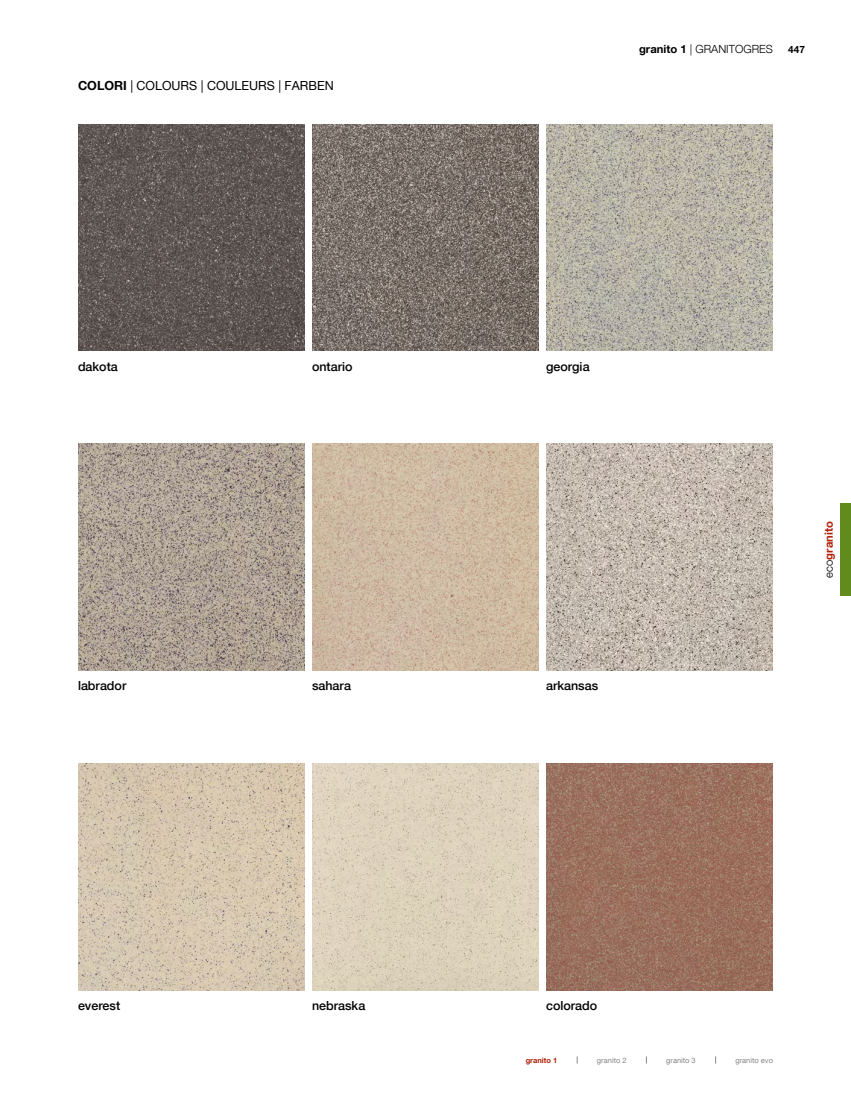
<style>
.page{position:relative;width:851px;height:1099px;background:#fff}
.page>*{position:absolute;margin:0;border:0;box-sizing:border-box;transform-origin:0 0}
.t1{font:500 12.5px "Helvetica Neue LT Com";color:#000}
.t2{font:12.5px "Helvetica Neue LT Com";color:#000}
.t3{font:300 11.25px "Helvetica Neue LT Com";color:#000}
.t4{font:700 11.25px "Helvetica Neue LT Com";color:#b12009}
.t5{font:700 10px "Helvetica Neue LT Com";color:#000}
.t6{font:7.5px "Helvetica Neue LT Com";color:#878787}
.t7{font:700 7.5px "Helvetica Neue LT Com";color:#b12009}
.s1{font-weight:700}
.s2{font-weight:300;color:#000}
</style>
<div class="page">
<img style="left:312px;top:124px;width:227px;height:227px">
<img style="left:546px;top:124px;width:226px;height:227px">
<img style="left:312px;top:444px;width:227px;height:227px">
<img style="left:312px;top:764px;width:227px;height:226px">
<img style="left:546px;top:444px;width:226px;height:227px">
<img style="left:546px;top:764px;width:226px;height:226px">
<img style="left:78px;top:124px;width:227px;height:227px">
<img style="left:78px;top:444px;width:227px;height:227px">
<img style="left:78px;top:764px;width:227px;height:226px">
<div style="left:840px;top:503px;width:10px;height:92px;background:#618b1d"></div>
<p class="t3" style="left:639px;top:42px;width:135px"><span class="s1">granito 1</span> | GRANITOGRES</p>
<p class="t5" style="left:788px;top:43px;width:18px">447</p>
<p class="t2" style="left:78px;top:78px;width:257px"><span class="s1">COLORI</span> | COLOURS | COULEURS | FARBEN</p>
<p class="t1" style="left:78px;top:358px;width:41px">dakota</p>
<p class="t1" style="left:312px;top:358px;width:42px">ontario</p>
<p class="t1" style="left:546px;top:358px;width:45px">georgia</p>
<p class="t4" style="left:821px;top:577px;width:58px;rotate:-90deg"><span class="s2">eco</span>granito</p>
<p class="t1" style="left:78px;top:678px;width:50px">labrador</p>
<p class="t1" style="left:312px;top:678px;width:40px">sahara</p>
<p class="t1" style="left:546px;top:678px;width:54px">arkansas</p>
<p class="t1" style="left:78px;top:998px;width:44px">everest</p>
<p class="t1" style="left:546px;top:998px;width:53px">colorado</p>
<p class="t1" style="left:312px;top:998px;width:55px">nebraska</p>
<p class="t7" style="left:525px;top:1055px;width:33px">granito 1</p>
<p class="t6" style="left:597px;top:1055px;width:31px">granito 2</p>
<p class="t6" style="left:666px;top:1055px;width:31px">granito 3</p>
<p class="t6" style="left:735px;top:1055px;width:39px">granito evo</p>
</div>
